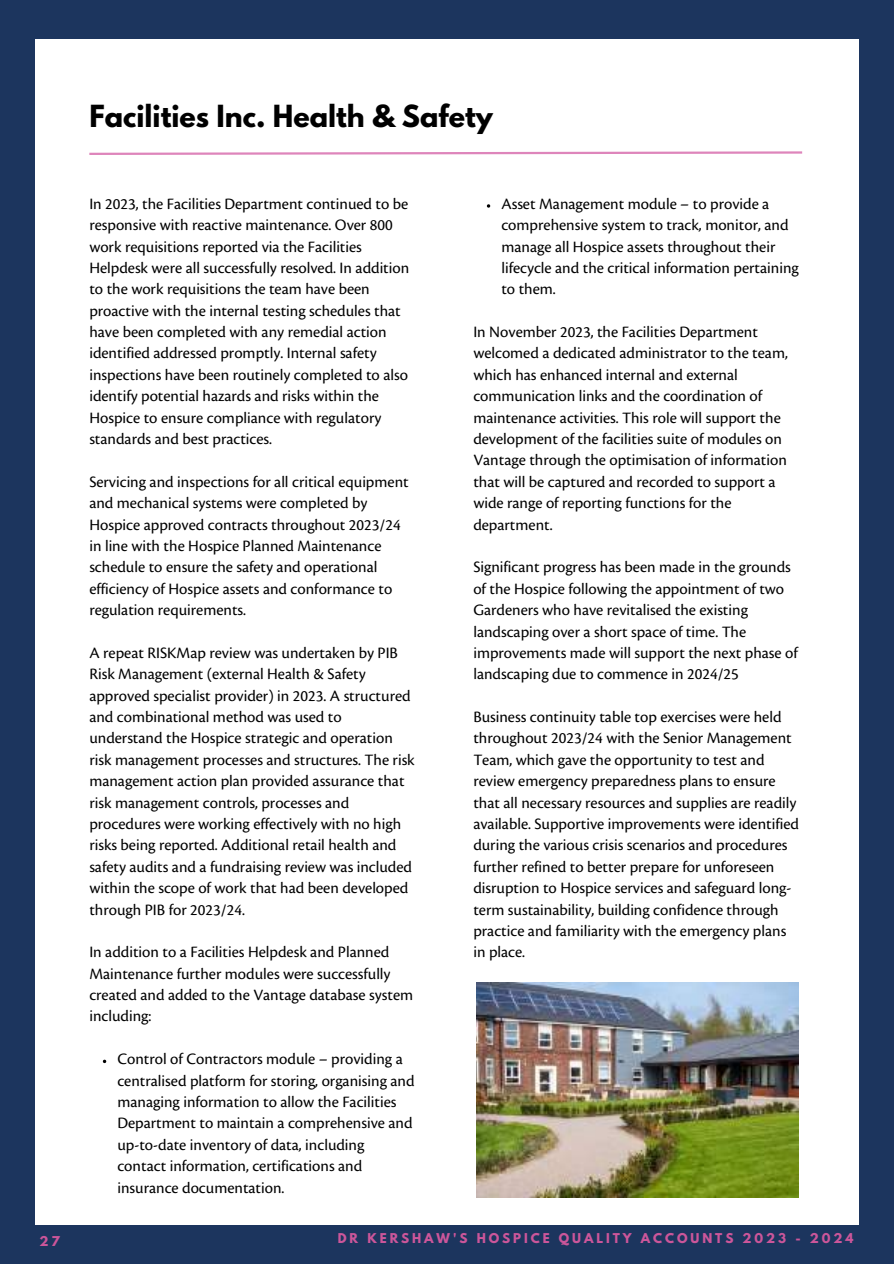
<style>
.page{position:relative;width:894px;height:1264px;background:#fff}
.page>*{position:absolute;margin:0;border:0;box-sizing:border-box;transform-origin:0 0}
.t1{font:700 27px "League Spartan";color:#000}
.t2{font:16.5px/21.3px "Cronos Pro";color:#000}
.t3{font:700 12px "League Spartan";letter-spacing:.245em;color:#cc569a}
</style>
<div class="page">
<div style="left:0;top:0;width:893px;height:1263px;background:#1c355e"></div>
<div style="left:35px;top:39px;width:823px;height:1185px;background:#fff"></div>
<svg style="left:89px;top:151px;width:714px;height:4px"></svg>
<img style="left:476px;top:982px;width:322px;height:214px">
<svg style="left:103px;top:1059px;width:3px;height:4px"></svg>
<svg style="left:486px;top:204px;width:4px;height:4px"></svg>
<h1 class="t1" style="left:89px;top:103px;width:405px">Facilities Inc. Health &amp; Safety</h1>
<p class="t2" style="left:89px;top:193px;width:321px">In 2023, the Facilities Department continued to be responsive with reactive maintenance. Over 800 work requisitions reported via the Facilities Helpdesk were all successfully resolved. In addition to the work requisitions the team have been proactive with the internal testing schedules that have been completed with any remedial action identified addressed promptly. Internal safety inspections have been routinely completed to also identify potential hazards and risks within the Hospice to ensure compliance with regulatory standards and best practices.</p>
<p class="t2" style="left:89px;top:471px;width:321px">Servicing and inspections for all critical equipment and mechanical systems were completed by Hospice approved contracts throughout 2023/24 in line with the Hospice Planned Maintenance schedule to ensure the safety and operational efficiency of Hospice assets and conformance to regulation requirements.</p>
<p class="t2" style="left:89px;top:642px;width:327px">A repeat RISKMap review was undertaken by PIB Risk Management (external Health &amp; Safety approved specialist provider) in 2023. A structured and combinational method was used to understand the Hospice strategic and operation risk management processes and structures. The risk management action plan provided assurance that risk management controls, processes and procedures were working effectively with no high risks being reported. Additional retail health and safety audits and a fundraising review was included within the scope of work that had been developed through PIB for 2023/24.</p>
<p class="t2" style="left:89px;top:941px;width:325px">In addition to a Facilities Helpdesk and Planned Maintenance further modules were successfully created and added to the Vantage database system including:</p>
<p class="t2" style="left:117px;top:1048px;width:298px">Control of Contractors module – providing a centralised platform for storing, organising and managing information to allow the Facilities Department to maintain a comprehensive and up-to-date inventory of data, including contact information, certifications and insurance documentation.</p>
<p class="t2" style="left:501px;top:193px;width:299px">Asset Management module – to provide a comprehensive system to track, monitor, and manage all Hospice assets throughout their lifecycle and the critical information pertaining to them.</p>
<p class="t2" style="left:473px;top:322px;width:316px">In November 2023, the Facilities Department welcomed a dedicated administrator to the team, which has enhanced internal and external communication links and the coordination of maintenance activities. This role will support the development of the facilities suite of modules on Vantage through the optimisation of information that will be captured and recorded to support a wide range of reporting functions for the department.</p>
<p class="t2" style="left:473px;top:557px;width:326px">Significant progress has been made in the grounds of the Hospice following the appointment of two Gardeners who have revitalised the existing landscaping over a short space of time. The improvements made will support the next phase of landscaping due to commence in 2024/25</p>
<p class="t2" style="left:473px;top:706px;width:327px">Business continuity table top exercises were held throughout 2023/24 with the Senior Management Team, which gave the opportunity to test and review emergency preparedness plans to ensure that all necessary resources and supplies are readily available. Supportive improvements were identified during the various crisis scenarios and procedures further refined to better prepare for unforeseen disruption to Hospice services and safeguard long&shy;term sustainability, building confidence through practice and familiarity with the emergency plans in place.</p>
<p class="t3" style="left:40px;top:1235px;width:22px">27</p>
<p class="t3" style="left:338px;top:1232px;width:517px">DR KERSHAW'S HOSPICE QUALITY ACCOUNTS 2023 - 2024</p>
</div>
